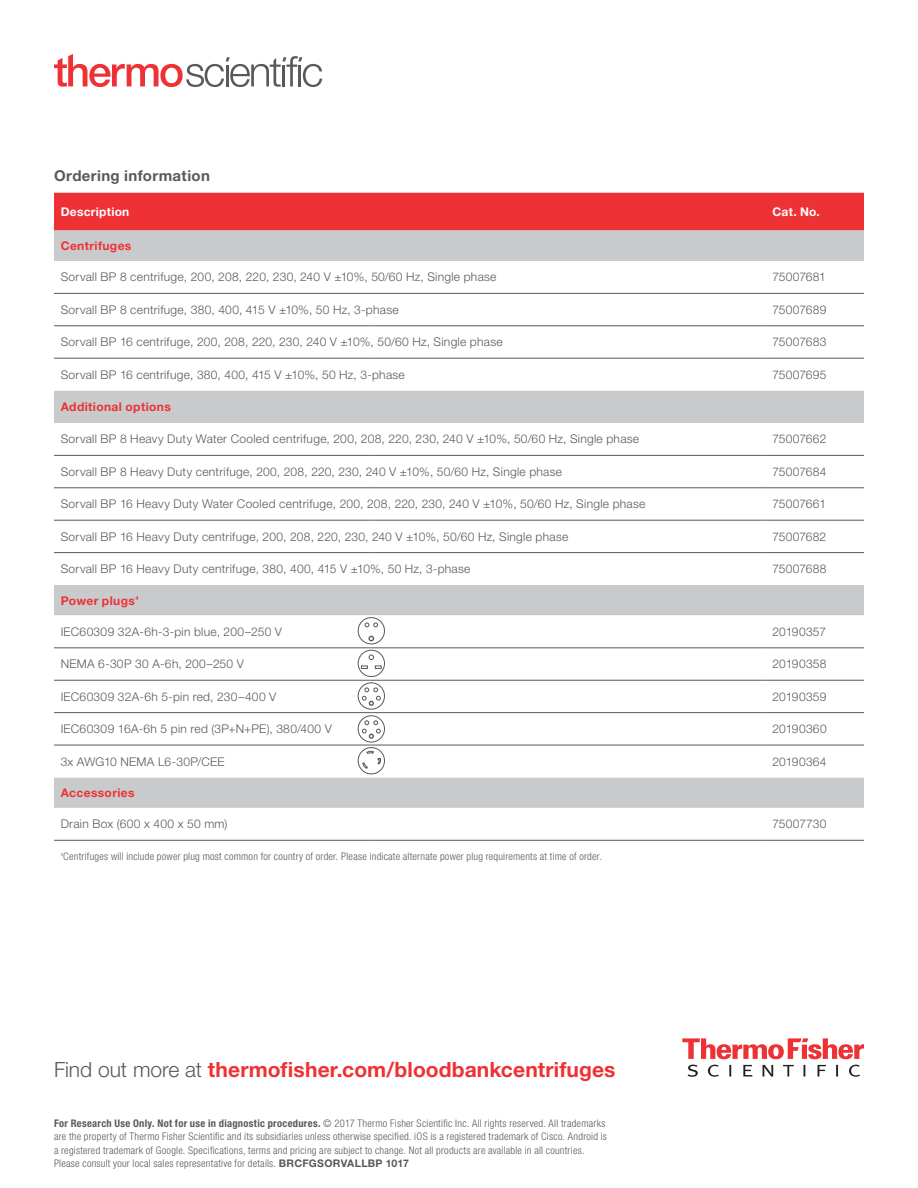
<style>
.page{position:relative;width:918px;height:1188px;background:#fff}
.page>*{position:absolute;margin:0;border:0;box-sizing:border-box;transform-origin:0 0}
.t1{font:700 21px "Helvetica Neue LT Std";letter-spacing:.005em;color:#ee3134}
.t2{font:700 15px "Helvetica Neue LT Std";letter-spacing:.025em;color:#58595b}
.t3{font:300 12px "Helvetica Neue LT Std";letter-spacing:.025em;color:#58595b}
.t4{font:700 12px "Helvetica Neue LT Std";letter-spacing:.03em;color:#ee3134}
.t5{font:700 12px "Helvetica Neue LT Std";letter-spacing:.02em;color:#fff}
.t6{font:300 12px "Helvetica Neue LT Std";letter-spacing:-.01em;color:#58595b}
.t7{font:300 12px "Helvetica Neue LT Std";letter-spacing:.005em;color:#58595b}
.t8{font:300 condensed 10.5px/13.5px "Helvetica Neue LT Std";letter-spacing:.025em;color:#58595b}
.t9{font:700 5.4px "Helvetica Neue LT Std";color:#ee3134}
.s1{font-weight:300;color:#58595b}
.s2{font-weight:700}
.s3{font-weight:700;font-stretch:normal}
</style>
<div class="page">
<svg style="left:682px;top:1038px;width:182px;height:21px"></svg>
<svg style="left:688px;top:1065px;width:172px;height:12px"></svg>
<div style="left:54px;top:193px;width:810px;height:38px;background:#ee3134"></div>
<div style="left:54px;top:231px;width:810px;height:30px;background:#c9cacc"></div>
<svg style="left:54px;top:292px;width:810px;height:548px"></svg>
<hr style="left:54px;top:293px;width:316px;height:1px;background:#58595b">
<hr style="left:370px;top:293px;width:396px;height:1px;background:#58595b">
<hr style="left:766px;top:293px;width:98px;height:1px;background:#58595b">
<hr style="left:54px;top:648px;width:316px;height:1px;background:#58595b">
<hr style="left:370px;top:648px;width:396px;height:1px;background:#58595b">
<hr style="left:766px;top:648px;width:98px;height:1px;background:#58595b">
<hr style="left:54px;top:680px;width:316px;height:1px;background:#58595b">
<hr style="left:370px;top:680px;width:396px;height:1px;background:#58595b">
<hr style="left:766px;top:680px;width:98px;height:1px;background:#58595b">
<hr style="left:54px;top:712px;width:316px;height:1px;background:#58595b">
<hr style="left:370px;top:712px;width:396px;height:1px;background:#58595b">
<hr style="left:766px;top:712px;width:98px;height:1px;background:#58595b">
<hr style="left:54px;top:745px;width:316px;height:1px;background:#58595b">
<hr style="left:370px;top:745px;width:396px;height:1px;background:#58595b">
<hr style="left:766px;top:745px;width:98px;height:1px;background:#58595b">
<hr style="left:54px;top:840px;width:316px;height:1px;background:#58595b">
<hr style="left:370px;top:840px;width:396px;height:1px;background:#58595b">
<hr style="left:766px;top:840px;width:98px;height:1px;background:#58595b">
<hr style="left:54px;top:326px;width:316px;height:1px;background:#58595b">
<hr style="left:370px;top:326px;width:396px;height:1px;background:#58595b">
<hr style="left:766px;top:326px;width:98px;height:1px;background:#58595b">
<hr style="left:54px;top:358px;width:316px;height:1px;background:#58595b">
<hr style="left:370px;top:358px;width:396px;height:1px;background:#58595b">
<hr style="left:766px;top:358px;width:98px;height:1px;background:#58595b">
<hr style="left:54px;top:455px;width:316px;height:1px;background:#58595b">
<hr style="left:370px;top:455px;width:396px;height:1px;background:#58595b">
<hr style="left:766px;top:455px;width:98px;height:1px;background:#58595b">
<hr style="left:54px;top:488px;width:316px;height:1px;background:#58595b">
<hr style="left:370px;top:488px;width:396px;height:1px;background:#58595b">
<hr style="left:766px;top:488px;width:98px;height:1px;background:#58595b">
<hr style="left:54px;top:520px;width:316px;height:1px;background:#58595b">
<hr style="left:370px;top:520px;width:396px;height:1px;background:#58595b">
<hr style="left:766px;top:520px;width:98px;height:1px;background:#58595b">
<hr style="left:54px;top:552px;width:316px;height:1px;background:#58595b">
<hr style="left:370px;top:552px;width:396px;height:1px;background:#58595b">
<hr style="left:766px;top:552px;width:98px;height:1px;background:#58595b">
<div style="left:358px;top:617px;width:27px;height:27px;border:1px solid #58595b;border-radius:50%"></div>
<svg style="left:365px;top:623px;width:13px;height:4px"></svg>
<svg style="left:368px;top:636px;width:6px;height:5px"></svg>
<div style="left:358px;top:715px;width:27px;height:27px;border:1px solid #58595b;border-radius:50%"></div>
<svg style="left:362px;top:720px;width:19px;height:19px"></svg>
<div style="left:358px;top:682px;width:27px;height:28px;border:1px solid #58595b;border-radius:50%"></div>
<svg style="left:362px;top:688px;width:19px;height:18px"></svg>
<div style="left:358px;top:650px;width:27px;height:27px;border:1px solid #58595b;border-radius:50%"></div>
<svg style="left:361px;top:666px;width:7px;height:3px"></svg>
<svg style="left:375px;top:666px;width:7px;height:3px"></svg>
<svg style="left:369px;top:655px;width:5px;height:5px"></svg>
<div style="left:358px;top:747px;width:27px;height:27px;border:1px solid #58595b;border-radius:50%"></div>
<svg style="left:362px;top:749px;width:19px;height:20px"></svg>
<svg style="left:54px;top:54px;width:268px;height:33px"></svg>
<p class="t2" style="left:54px;top:167px;width:158px">Ordering information</p>
<p class="t5" style="left:61px;top:204px;width:70px">Description</p>
<p class="t5" style="left:772px;top:204px;width:49px">Cat. No.</p>
<p class="t4" style="left:61px;top:238px;width:72px">Centrifuges</p>
<p class="t3" style="left:61px;top:270px;width:437px">Sorvall BP 8 centrifuge, 200, 208, 220, 230, 240 V ±10%, 50/60 Hz, Single phase</p>
<p class="t6" style="left:772px;top:270px;width:55px">75007681</p>
<p class="t3" style="left:61px;top:302px;width:339px">Sorvall BP 8 centrifuge, 380, 400, 415 V ±10%, 50 Hz, 3-phase</p>
<p class="t3" style="left:772px;top:302px;width:56px">75007689</p>
<p class="t3" style="left:61px;top:335px;width:443px">Sorvall BP 16 centrifuge, 200, 208, 220, 230, 240 V ±10%, 50/60 Hz, Single phase</p>
<p class="t3" style="left:772px;top:335px;width:56px">75007683</p>
<p class="t3" style="left:61px;top:367px;width:346px">Sorvall BP 16 centrifuge, 380, 400, 415 V ±10%, 50 Hz, 3-phase</p>
<p class="t3" style="left:772px;top:367px;width:55px">75007695</p>
<p class="t4" style="left:61px;top:399px;width:112px">Additional options</p>
<p class="t3" style="left:61px;top:432px;width:580px">Sorvall BP 8 Heavy Duty Water Cooled centrifuge, 200, 208, 220, 230, 240 V ±10%, 50/60 Hz, Single phase</p>
<p class="t3" style="left:772px;top:432px;width:55px">75007662</p>
<p class="t3" style="left:61px;top:464px;width:503px">Sorvall BP 8 Heavy Duty centrifuge, 200, 208, 220, 230, 240 V ±10%, 50/60 Hz, Single phase</p>
<p class="t3" style="left:772px;top:464px;width:56px">75007684</p>
<p class="t3" style="left:61px;top:497px;width:586px">Sorvall BP 16 Heavy Duty Water Cooled centrifuge, 200, 208, 220, 230, 240 V ±10%, 50/60 Hz, Single phase</p>
<p class="t6" style="left:772px;top:497px;width:55px">75007661</p>
<p class="t3" style="left:61px;top:529px;width:509px">Sorvall BP 16 Heavy Duty centrifuge, 200, 208, 220, 230, 240 V ±10%, 50/60 Hz, Single phase</p>
<p class="t3" style="left:772px;top:529px;width:55px">75007682</p>
<p class="t3" style="left:61px;top:562px;width:411px">Sorvall BP 16 Heavy Duty centrifuge, 380, 400, 415 V ±10%, 50 Hz, 3-phase</p>
<p class="t3" style="left:772px;top:562px;width:56px">75007688</p>
<p class="t4" style="left:61px;top:593px;width:76px">Power plugs</p>
<p class="t9" style="left:135px;top:594px;width:5px">4</p>
<p class="t3" style="left:61px;top:624px;width:223px">IEC60309 32A-6h-3-pin blue, 200–250 V</p>
<p class="t3" style="left:772px;top:624px;width:55px">20190357</p>
<p class="t3" style="left:61px;top:657px;width:185px">NEMA 6-30P 30 A-6h, 200–250 V</p>
<p class="t3" style="left:772px;top:657px;width:56px">20190358</p>
<p class="t3" style="left:61px;top:689px;width:217px">IEC60309 32A-6h 5-pin red, 230–400 V</p>
<p class="t3" style="left:772px;top:689px;width:55px">20190359</p>
<p class="t3" style="left:61px;top:722px;width:273px">IEC60309 16A-6h 5 pin red (3P+N+PE), 380/400 V</p>
<p class="t3" style="left:772px;top:722px;width:56px">20190360</p>
<p class="t3" style="left:61px;top:754px;width:165px">3x AWG10 NEMA L6-30P/CEE</p>
<p class="t3" style="left:772px;top:754px;width:56px">20190364</p>
<p class="t4" style="left:61px;top:785px;width:75px">Accessories</p>
<p class="t3" style="left:61px;top:817px;width:168px">Drain Box (600 x 400 x 50 mm)</p>
<p class="t7" style="left:772px;top:817px;width:55px">75007730</p>
<p class="t8" style="left:61px;top:850px;width:543px"><sup>4</sup>Centrifuges will include power plug most common for country of order. Please indicate alternate power plug requirements at time of order.</p>
<h1 class="t1" style="left:54px;top:1057px;width:563px"><span class="s1">Find out more at</span> thermofisher.com/bloodbankcentrifuges</h1>
<p class="t8" style="left:54px;top:1116px;width:554px"><span class="s2">For Research Use Only. Not for use in diagnostic procedures.</span> © 2017 Thermo Fisher Scientific Inc. All rights reserved. All trademarks are the property of Thermo Fisher Scientific and its subsidiaries unless otherwise specified. iOS is a registered trademark of Cisco. Android is a registered trademark of Google. Specifications, terms and pricing are subject to change. Not all products are available in all countries.<br>Please consult your local sales representative for details. <span class="s3">BRCFGSORVALLBP 1017</span></p>
</div>
